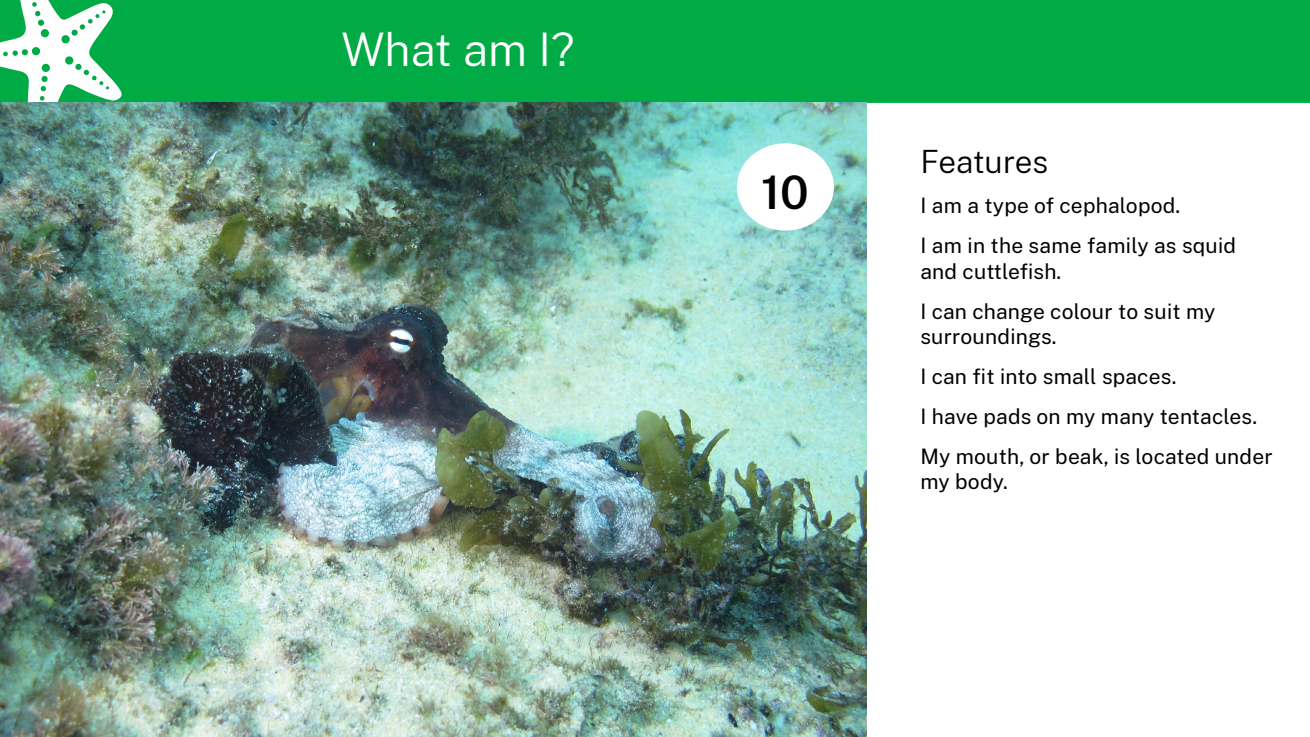
<style>
.page{position:relative;width:1310px;height:737px;background:#fff}
.page>*{position:absolute;margin:0;border:0;box-sizing:border-box;transform-origin:0 0}
.t1{font:300 45.5px "Public Sans";color:#fff}
.MEA-Title{font:600 45.5px "Public Sans";color:#000}
.MEA-Heading{font:300 31.5px "Public Sans";letter-spacing:-.005em;color:#000}
.Body_copy{font:21px/25.2px "Public Sans";letter-spacing:.01em;color:#000}
</style>
<div class="page">
<div style="left:0;top:0;width:1310px;height:103px;background:#00aa45"></div>
<img style="left:0;top:103px;width:866px;height:634px">
<div style="left:737px;top:143px;width:97px;height:88px;background:#fff;border-radius:50%"></div>
<h1 class="t1" style="left:341px;top:18px;width:235px">What am I?</h1>
<p class="MEA-Title" style="left:761px;top:159px;width:49px">10</p>
<p class="MEA-Heading" style="left:920px;top:140px;width:129px">Features</p>
<p class="Body_copy" style="left:920px;top:192px;width:261px">I am a type of cephalopod.</p>
<p class="Body_copy" style="left:920px;top:232px;width:317px">I am in the same family as squid and cuttlefish.</p>
<p class="Body_copy" style="left:920px;top:297px;width:296px">I can change colour to suit my surroundings.</p>
<p class="Body_copy" style="left:920px;top:363px;width:257px">I can fit into small spaces.</p>
<p class="Body_copy" style="left:920px;top:403px;width:338px">I have pads on my many tentacles.</p>
<p class="Body_copy" style="left:920px;top:443px;width:354px">My mouth, or beak, is located under my body.</p>
</div>
